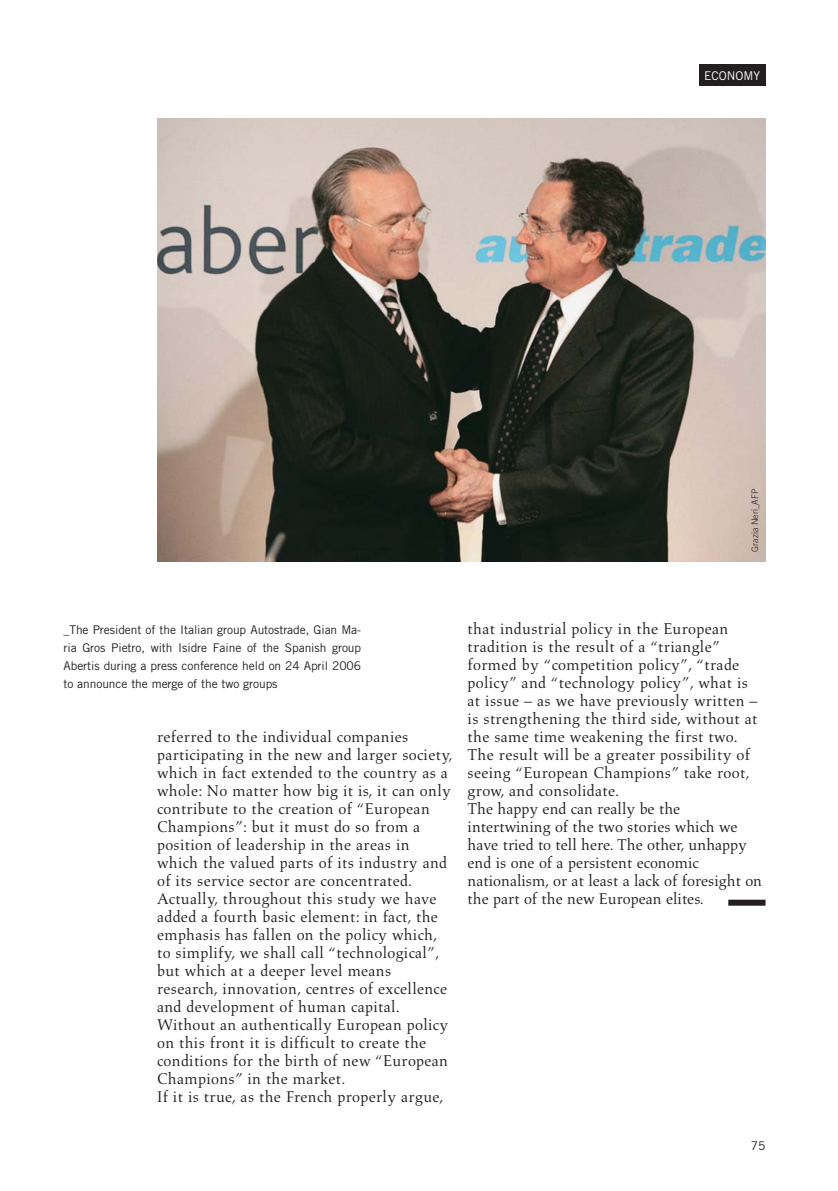
<style>
.page{position:relative;width:838px;height:1191px;background:#fff}
.page>*{position:absolute;margin:0;border:0;box-sizing:border-box;transform-origin:0 0}
.t1{font:15.9px/18px "Aldus";letter-spacing:.02em;color:#231f20}
.t2{font:12px/18px "Trade Gothic";letter-spacing:-.005em;color:#231f20;text-align:justify}
.t3{font:12px "Trade Gothic";color:#fff}
.t4{font:300 9px "Trade Gothic";color:#231f20}
</style>
<div class="page">
<div style="left:699px;top:65px;width:66px;height:21px;background:#231f20"></div>
<img style="left:157px;top:118px;width:608px;height:444px">
<div style="left:728px;top:899px;width:37px;height:6px;background:#231f20"></div>
<p class="t3" style="left:704px;top:71px;width:57px">ECONOMY</p>
<p class="t4" style="left:751px;top:552px;width:65px;rotate:-90deg">Grazia Neri_AFP</p>
<p class="t2" style="left:63px;top:621px;width:299px">_The President of the Italian group Autostrade, Gian Ma&shy;ria Gros Pietro, with Isidre Faine of the Spanish group Abertis during a press conference held on 24 April 2006 to announce the merge of the two groups</p>
<p class="t1" style="left:157px;top:729px;width:297px">referred to the individual companies participating in the new and larger society, which in fact extended to the country as a whole: No matter how big it is, it can only contribute to the creation of “European Champions”: but it must do so from a position of leadership in the areas in which the valued parts of its industry and of its service sector are concentrated.<br>Actually, throughout this study we have added a fourth basic element: in fact, the emphasis has fallen on the policy which, to simplify, we shall call “technological”, but which at a deeper level means research, innovation, centres of excellence and development of human capital.<br>Without an authentically European policy on this front it is difficult to create the conditions for the birth of new “European Champions” in the market.<br>If it is true, as the French properly argue,</p>
<p class="t1" style="left:467px;top:621px;width:296px">that industrial policy in the European tradition is the result of a “triangle” formed by “competition policy”, “trade policy” and “technology policy”, what is at issue – as we have previously written – is strengthening the third side, without at the same time weakening the first two.<br>The result will be a greater possibility of seeing “European Champions” take root, grow, and consolidate.<br>The happy end can really be the intertwining of the two stories which we have tried to tell here. The other, unhappy end is one of a persistent economic nationalism, or at least a lack of foresight on the part of the new European elites.</p>
<p class="t2" style="left:750px;top:1137px;width:16px">75</p>
</div>
